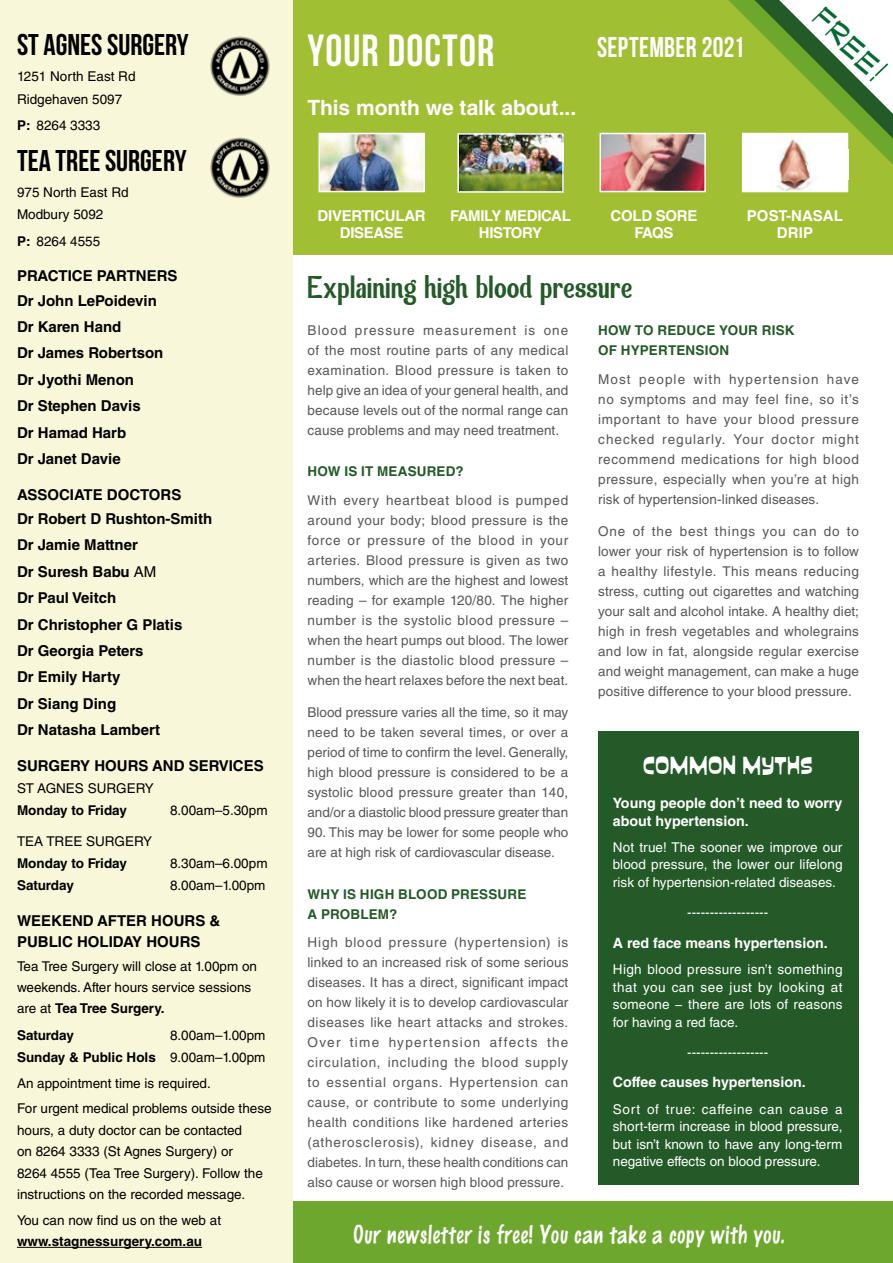
<style>
.page{position:relative;width:893px;height:1263px;background:#fff}
.page>*{position:absolute;margin:0;border:0;box-sizing:border-box;transform-origin:0 0}
.t1{font:700 45px "Bebas Neue";letter-spacing:.025em;color:#fff;scale:.95 1}
.t2{font:33px "Graphite Std";color:#006a32}
.t3{font:700 30px "Bebas Neue";color:#000}
.t4{font:30px "Spatha Sans";letter-spacing:.005em;color:#245a28}
.t5{font:700 28.5px "Bebas Neue";letter-spacing:.01em;color:#fff;scale:.95 1}
.t6{font:27px "Custard";color:#fff;scale:1.06 1}
.t7{font:600 22.5px "Marker Art";letter-spacing:.04em;color:#fff}
.t8{font:700 21px "Helvetica LT Std";letter-spacing:-.005em;color:#fff}
.t9{font:700 15px/26.4px "Helvetica LT Std";color:#000}
.t10{font:700 15px/16.5px "Helvetica LT Std";letter-spacing:-.02em;color:#fff;text-align:center}
.t11{font:700 15px/16.5px "Helvetica LT Std";letter-spacing:.01em;color:#fff;text-align:center}
.t12{font:700 14.25px/17.5px "Helvetica LT Std";color:#fff}
.t13{font:13.5px/20px "Helvetica LT Std";letter-spacing:.005em;color:#575756;text-align:justify}
.t14{font:13.5px/21.5px "Helvetica LT Std";color:#000}
.t15{font:13.5px/17.5px "Helvetica LT Std";color:#fff;text-align:justify}
.t16{font:700 13.5px/20px "Helvetica LT Std";letter-spacing:.01em;color:#245a28}
.t17{font:700 13.5px "Helvetica LT Std";color:#000}
.s1{font-weight:700}
.s2{font-weight:400}
.s3{font-size:39px}
</style>
<div class="page">
<div style="left:290px;top:0;width:603px;height:81px;background:#a1bf33"></div>
<div style="left:293px;top:81px;width:600px;height:174px;background:#a1bf33"></div>
<img style="left:602px;top:136px;width:101px;height:53px">
<div style="left:599px;top:133px;width:107px;height:59px;border:2px solid #fff"></div>
<svg style="left:728px;top:0;width:165px;height:165px"></svg>
<img style="left:321px;top:136px;width:101px;height:53px">
<div style="left:318px;top:133px;width:107px;height:59px;border:2px solid #fff"></div>
<img style="left:460px;top:136px;width:101px;height:54px">
<div style="left:457px;top:133px;width:107px;height:60px;border:2px solid #fff"></div>
<img style="left:745px;top:136px;width:100px;height:53px">
<div style="left:837px;top:149px;width:11px;height:30px;background:#fff"></div>
<div style="left:598px;top:731px;width:261px;height:454px;background:#245a28"></div>
<div style="left:289px;top:1202px;width:604px;height:61px;background:#6ea72e"></div>
<div style="left:0;top:0;width:293px;height:1263px;background:#f9f7d9"></div>
<hr style="left:17px;top:1247px;width:185px;height:1px;background:#000">
<img style="left:210px;top:137px;width:60px;height:61px">
<img style="left:210px;top:36px;width:60px;height:60px">
<h3 class="t3" style="left:17px;top:28px;width:173px">ST AGNES SURGERY</h3>
<p class="t14" style="left:17px;top:66px;width:120px;line-height:22.2px">1251 North East Rd<br>Ridgehaven 5097</p>
<p class="t14" style="left:17px;top:114px;width:85px"><span class="s1">P:</span> 8264 3333</p>
<h3 class="t3" style="left:17px;top:144px;width:171px">TEA TREE SURGERY</h3>
<p class="t14" style="left:17px;top:181px;width:113px;line-height:22.2px">975 North East Rd<br>Modbury 5092</p>
<p class="t14" style="left:17px;top:230px;width:85px"><span class="s1">P:</span> 8264 4555</p>
<p class="t9" style="left:17px;top:264px;width:162px;line-height:24.3px">PRACTICE PARTNERS<br>Dr John LePoidevin</p>
<p class="t9" style="left:17px;top:313px;width:148px">Dr Karen Hand<br>Dr James Robertson<br>Dr Jyothi Menon<br>Dr Stephen Davis<br>Dr Hamad Harb<br>Dr Janet Davie</p>
<p class="t9" style="left:17px;top:482px;width:197px;line-height:24.3px">ASSOCIATE DOCTORS<br>Dr Robert D Rushton-Smith</p>
<p class="t9" style="left:17px;top:532px;width:167px">Dr Jamie Mattner<br>Dr Suresh Babu <span class="s2">AM<br></span>Dr Paul Veitch<br>Dr Christopher G Platis<br>Dr Georgia Peters<br>Dr Emily Harty<br>Dr Siang Ding<br>Dr Natasha Lambert</p>
<p class="t9" style="left:17px;top:752px;width:248px">SURGERY HOURS AND SERVICES</p>
<p class="t14" style="left:17px;top:777px;width:138px">ST AGNES SURGERY</p>
<p class="t17" style="left:17px;top:802px;width:112px">Monday to Friday</p>
<p class="t14" style="left:170px;top:800px;width:99px">8.00am–5.30pm</p>
<p class="t14" style="left:17px;top:830px;width:137px">TEA TREE SURGERY</p>
<p class="t17" style="left:17px;top:855px;width:112px">Monday to Friday</p>
<p class="t14" style="left:170px;top:852px;width:99px">8.30am–6.00pm</p>
<p class="t17" style="left:17px;top:877px;width:58px">Saturday</p>
<p class="t14" style="left:170px;top:874px;width:97px">8.00am–1.00pm</p>
<p class="t9" style="left:17px;top:909px;width:205px;line-height:21.5px">WEEKEND AFTER HOURS &amp;<br>PUBLIC HOLIDAY HOURS</p>
<p class="t14" style="left:17px;top:955px;width:242px">Tea Tree Surgery will close at 1.00pm on weekends. After hours service sessions are at <span class="s1">Tea Tree Surgery.</span></p>
<p class="t17" style="left:17px;top:1027px;width:58px">Saturday</p>
<p class="t14" style="left:17px;top:1024px;width:250px;line-height:22.2px;text-align:right">8.00am–1.00pm<br><span class="s1">Sunday &amp; Public Hols</span> 9.00am–1.00pm</p>
<p class="t14" style="left:17px;top:1070px;width:256px;line-height:25.7px">An appointment time is required.<br>For urgent medical problems outside these</p>
<p class="t14" style="left:17px;top:1119px;width:247px">hours, a duty doctor can be contacted<br>on 8264 3333 (St Agnes Surgery) or 8264 4555 (Tea Tree Surgery). Follow the instructions on the recorded message.</p>
<p class="t14" style="left:17px;top:1209px;width:206px">You can now find us on the web at</p>
<p class="t17" style="left:17px;top:1233px;width:187px">www.stagnessurgery.com.au</p>
<h1 class="t1" style="left:307px;top:26px;width:198px">YOUR DOCTOR</h1>
<h3 class="t8" style="left:307px;top:95px;width:270px">This month we talk about...</h3>
<h3 class="t5" style="left:597px;top:32px;width:157px">SEPTEMBER 2021</h3>
<h2 class="t2" style="left:831px;top:-1px;width:91px;rotate:46deg">FREE<span class="s3">!</span></h2>
<p class="t10" style="left:318px;top:207px;width:110px">DIVERTICULAR<br>DISEASE</p>
<p class="t10" style="left:450px;top:207px;width:122px">FAMILY MEDICAL<br>HISTORY</p>
<p class="t10" style="left:611px;top:207px;width:88px">COLD SORE<br>FAQS</p>
<p class="t11" style="left:747px;top:207px;width:98px">POST-NASAL<br>DRIP</p>
<h3 class="t4" style="left:308px;top:269px;width:326px">Explaining high blood pressure</h3>
<p class="t13" style="left:308px;top:320px;width:262px">Blood pressure measurement is one of the most routine parts of any medical examination. Blood pressure is taken to help give an idea of your general health, and because levels out of the normal range can cause problems and may need treatment.</p>
<p class="t16" style="left:308px;top:461px;width:158px">HOW IS IT MEASURED?</p>
<p class="t13" style="left:308px;top:490px;width:262px">With every heartbeat blood is pumped around your body; blood pressure is the force or pressure of the blood in your arteries. Blood pressure is given as two numbers, which are the highest and lowest reading – for example 120/80. The higher number is the systolic blood pressure – when the heart pumps out blood. The lower number is the diastolic blood pressure – when the heart relaxes before the next beat.</p>
<p class="t13" style="left:308px;top:703px;width:262px">Blood pressure varies all the time, so it may need to be taken several times, or over a period of time to confirm the level. Generally, high blood pressure is considered to be a systolic blood pressure greater than 140, and/or a diastolic blood pressure greater than</p>
<p class="t13" style="left:308px;top:823px;width:262px">90. This may be lower for some people who are at high risk of cardiovascular disease.</p>
<p class="t16" style="left:308px;top:884px;width:220px">WHY IS HIGH BLOOD PRESSURE<br>A PROBLEM?</p>
<p class="t13" style="left:308px;top:932px;width:262px">High blood pressure (hypertension) is linked to an increased risk of some serious diseases. It has a direct, significant impact on how likely it is to develop cardiovascular diseases like heart attacks and strokes.<br>Over time hypertension affects the circulation, including the blood supply to essential organs. Hypertension can cause, or contribute to some underlying health conditions like hardened arteries (atherosclerosis), kidney disease, and diabetes. In turn, these health conditions can also cause or worsen high blood pressure.</p>
<p class="t16" style="left:598px;top:320px;width:198px">HOW TO REDUCE YOUR RISK<br>OF HYPERTENSION</p>
<p class="t13" style="left:598px;top:369px;width:262px">Most people with hypertension have no symptoms and may feel fine, so it’s important to have your blood pressure checked regularly. Your doctor might recommend medications for high blood pressure, especially when you’re at high risk of hypertension-linked diseases.</p>
<p class="t13" style="left:598px;top:522px;width:262px">One of the best things you can do to lower your risk of hypertension is to follow a healthy lifestyle. This means reducing stress, cutting out cigarettes and watching your salt and alcohol intake. A healthy diet; high in fresh vegetables and wholegrains and low in fat, alongside regular exercise and weight management, can make a huge positive difference to your blood pressure.</p>
<h3 class="t6" style="left:643px;top:750px;width:162px">COMMON MYTHS</h3>
<p class="t12" style="left:613px;top:794px;width:231px">Young people don’t need to worry about hypertension.</p>
<p class="t15" style="left:613px;top:838px;width:231px">Not true! The sooner we improve our blood pressure, the lower our lifelong risk of hypertension-related diseases.</p>
<p class="t15" style="left:687px;top:904px;width:82px">------------------</p>
<p class="t12" style="left:613px;top:934px;width:216px">A red face means hypertension.</p>
<p class="t15" style="left:613px;top:960px;width:231px">High blood pressure isn’t something that you can see just by looking at someone − there are lots of reasons for having a red face.</p>
<p class="t15" style="left:687px;top:1043px;width:82px">------------------</p>
<p class="t12" style="left:613px;top:1073px;width:194px">Coffee causes hypertension.</p>
<p class="t15" style="left:613px;top:1100px;width:231px">Sort of true: caffeine can cause a short-term increase in blood pressure, but isn’t known to have any long-term negative effects on blood pressure.</p>
<h3 class="t7" style="left:353px;top:1218px;width:433px">Our newsletter is free! You can take a copy with you.</h3>
</div>
